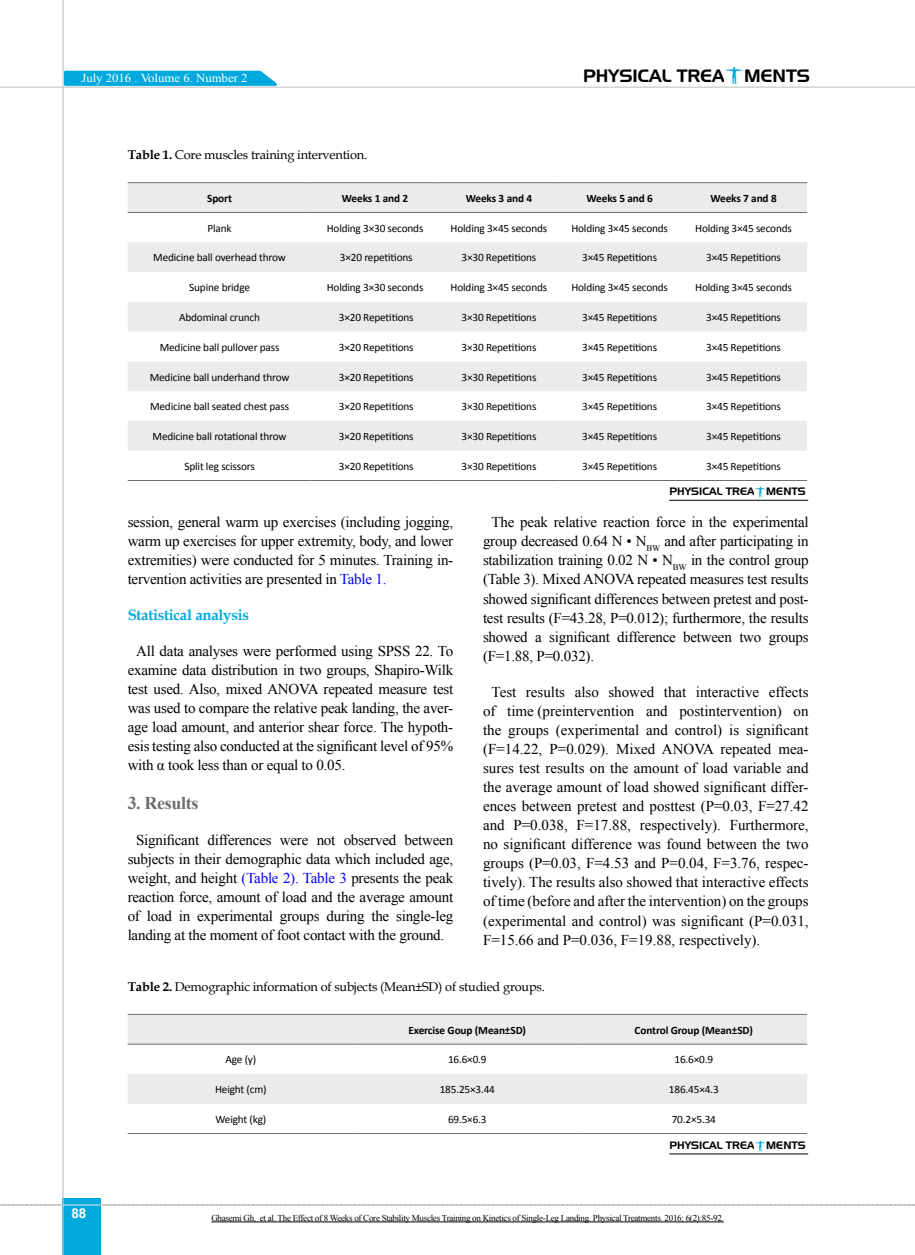
<style>
.page{position:relative;width:915px;height:1255px;background:#fff}
.page>*{position:absolute;margin:0;border:0;box-sizing:border-box;transform-origin:0 0}
.t1{font:700 18px "Times New Roman";letter-spacing:-.02em;color:#6d6e71}
.t2{font:17.4px "Aero Regular SWFTE";color:#000}
.t3{font:15px/19px "Times New Roman";letter-spacing:-.015em;color:#000;text-align:justify}
.t4{font:700 15px "Book Antiqua";letter-spacing:-.02em;color:#00a9dd}
.t5{font:700 13.5px "Arial";color:#fff}
.t6{font:12.75px "Book Antiqua";letter-spacing:-.015em;color:#000}
.t7{font:12.15px "Times New Roman";color:#fff;scale:1.05 1}
.t8{font:11.25px "Calibri";letter-spacing:-.015em;color:#000}
.t9{font:700 11.25px "Calibri";letter-spacing:-.01em;color:#000}
.t10{font:10.5px "Aero Regular SWFTE";color:#000}
.t11{font:9px "Times New Roman";letter-spacing:-.03em;color:#000}
.s1{font-weight:700}
.s2{color:#00f}
</style>
<div class="page">
<svg style="left:0;top:1204px;width:915px;height:1px"></svg>
<div style="left:63px;top:1198px;width:38px;height:56px;background:#00a9dd"></div>
<hr style="left:62px;top:0;width:2px;height:1254px;background:#c2c4c6">
<hr style="left:0;top:87px;width:914px;height:1px;background:#c2c4c6">
<hr style="left:63px;top:1204px;width:38px;height:1px;background:#ebebec">
<img style="left:725px;top:66px;width:18px;height:18px">
<svg style="left:62px;top:69px;width:222px;height:18px;background:#36bae2"></svg>
<svg style="left:128px;top:183px;width:678px;height:267px;fill:#ebebec"></svg>
<hr style="left:128px;top:182px;width:183px;height:1px;background:#6d6e71">
<hr style="left:311px;top:182px;width:127px;height:1px;background:#6d6e71">
<hr style="left:438px;top:182px;width:121px;height:1px;background:#6d6e71">
<hr style="left:559px;top:182px;width:120px;height:1px;background:#6d6e71">
<hr style="left:679px;top:182px;width:127px;height:1px;background:#6d6e71">
<hr style="left:128px;top:212px;width:183px;height:1px;background:#6d6e71">
<hr style="left:311px;top:212px;width:127px;height:1px;background:#6d6e71">
<hr style="left:438px;top:212px;width:121px;height:1px;background:#6d6e71">
<hr style="left:559px;top:212px;width:120px;height:1px;background:#6d6e71">
<hr style="left:679px;top:212px;width:127px;height:1px;background:#6d6e71">
<hr style="left:128px;top:480px;width:183px;height:1px;background:#6d6e71">
<hr style="left:311px;top:480px;width:127px;height:1px;background:#6d6e71">
<hr style="left:438px;top:480px;width:121px;height:1px;background:#6d6e71">
<hr style="left:559px;top:480px;width:120px;height:1px;background:#6d6e71">
<hr style="left:679px;top:480px;width:127px;height:1px;background:#6d6e71">
<hr style="left:669px;top:500px;width:138px;height:1px;background:#000">
<svg style="left:755px;top:486px;width:11px;height:12px"></svg>
<svg style="left:128px;top:1014px;width:678px;height:89px;fill:#ebebec"></svg>
<hr style="left:128px;top:1013px;width:226px;height:1px;background:#6d6e71">
<hr style="left:354px;top:1013px;width:226px;height:1px;background:#6d6e71">
<hr style="left:580px;top:1013px;width:226px;height:1px;background:#6d6e71">
<hr style="left:128px;top:1043px;width:226px;height:1px;background:#6d6e71">
<hr style="left:354px;top:1043px;width:226px;height:1px;background:#6d6e71">
<hr style="left:580px;top:1043px;width:226px;height:1px;background:#6d6e71">
<hr style="left:128px;top:1133px;width:226px;height:1px;background:#6d6e71">
<hr style="left:354px;top:1133px;width:226px;height:1px;background:#6d6e71">
<hr style="left:580px;top:1133px;width:226px;height:1px;background:#6d6e71">
<hr style="left:669px;top:1153px;width:138px;height:1px;background:#000">
<svg style="left:755px;top:1140px;width:11px;height:11px"></svg>
<hr style="left:211px;top:1221px;width:512px;height:1px;background:#000">
<p class="t7" style="left:81px;top:70px;width:160px">July 2016 . Volume 6. Number 2</p>
<p class="t2" style="left:583px;top:65px;width:228px">PHYSICAL TREA MENTS</p>
<p class="t6" style="left:128px;top:146px;width:241px"><span class="s1">Table 1.</span> Core muscles training intervention.</p>
<p class="t9" style="left:207px;top:191px;width:26px">Sport</p>
<p class="t9" style="left:342px;top:191px;width:68px">Weeks 1 and 2</p>
<p class="t9" style="left:465px;top:191px;width:68px">Weeks 3 and 4</p>
<p class="t9" style="left:586px;top:191px;width:68px">Weeks 5 and 6</p>
<p class="t9" style="left:710px;top:191px;width:68px">Weeks 7 and 8</p>
<p class="t8" style="left:207px;top:221px;width:26px">Plank</p>
<p class="t8" style="left:326px;top:221px;width:98px">Holding 3×30 seconds</p>
<p class="t8" style="left:450px;top:221px;width:98px">Holding 3×45 seconds</p>
<p class="t8" style="left:571px;top:221px;width:98px">Holding 3×45 seconds</p>
<p class="t8" style="left:695px;top:221px;width:98px">Holding 3×45 seconds</p>
<p class="t8" style="left:153px;top:250px;width:134px">Medicine ball overhead throw</p>
<p class="t8" style="left:340px;top:250px;width:74px">3×20 repetitions</p>
<p class="t8" style="left:461px;top:250px;width:76px">3×30 Repetitions</p>
<p class="t8" style="left:582px;top:250px;width:76px">3×45 Repetitions</p>
<p class="t8" style="left:706px;top:250px;width:76px">3×45 Repetitions</p>
<p class="t8" style="left:189px;top:280px;width:62px">Supine bridge</p>
<p class="t8" style="left:326px;top:280px;width:98px">Holding 3×30 seconds</p>
<p class="t8" style="left:450px;top:280px;width:98px">Holding 3×45 seconds</p>
<p class="t8" style="left:571px;top:280px;width:98px">Holding 3×45 seconds</p>
<p class="t8" style="left:695px;top:280px;width:98px">Holding 3×45 seconds</p>
<p class="t8" style="left:179px;top:310px;width:82px">Abdominal crunch</p>
<p class="t8" style="left:339px;top:310px;width:76px">3×20 Repetitions</p>
<p class="t8" style="left:461px;top:310px;width:76px">3×30 Repetitions</p>
<p class="t8" style="left:582px;top:310px;width:76px">3×45 Repetitions</p>
<p class="t8" style="left:706px;top:310px;width:76px">3×45 Repetitions</p>
<p class="t8" style="left:160px;top:340px;width:121px">Medicine ball pullover pass</p>
<p class="t8" style="left:339px;top:340px;width:76px">3×20 Repetitions</p>
<p class="t8" style="left:461px;top:340px;width:76px">3×30 Repetitions</p>
<p class="t8" style="left:582px;top:340px;width:76px">3×45 Repetitions</p>
<p class="t8" style="left:706px;top:340px;width:76px">3×45 Repetitions</p>
<p class="t8" style="left:150px;top:369px;width:141px">Medicine ball underhand throw</p>
<p class="t8" style="left:339px;top:369px;width:76px">3×20 Repetitions</p>
<p class="t8" style="left:461px;top:369px;width:76px">3×30 Repetitions</p>
<p class="t8" style="left:582px;top:369px;width:76px">3×45 Repetitions</p>
<p class="t8" style="left:706px;top:369px;width:76px">3×45 Repetitions</p>
<p class="t8" style="left:150px;top:399px;width:140px">Medicine ball seated chest pass</p>
<p class="t8" style="left:339px;top:399px;width:76px">3×20 Repetitions</p>
<p class="t8" style="left:461px;top:399px;width:76px">3×30 Repetitions</p>
<p class="t8" style="left:582px;top:399px;width:76px">3×45 Repetitions</p>
<p class="t8" style="left:706px;top:399px;width:76px">3×45 Repetitions</p>
<p class="t8" style="left:152px;top:429px;width:135px">Medicine ball rotational throw</p>
<p class="t8" style="left:339px;top:429px;width:76px">3×20 Repetitions</p>
<p class="t8" style="left:461px;top:429px;width:76px">3×30 Repetitions</p>
<p class="t8" style="left:582px;top:429px;width:76px">3×45 Repetitions</p>
<p class="t8" style="left:706px;top:429px;width:76px">3×45 Repetitions</p>
<p class="t8" style="left:184px;top:459px;width:72px">Split leg scissors</p>
<p class="t8" style="left:339px;top:459px;width:76px">3×20 Repetitions</p>
<p class="t8" style="left:461px;top:459px;width:76px">3×30 Repetitions</p>
<p class="t8" style="left:582px;top:459px;width:76px">3×45 Repetitions</p>
<p class="t8" style="left:706px;top:459px;width:76px">3×45 Repetitions</p>
<p class="t10" style="left:669px;top:485px;width:138px">PHYSICAL TREA MENTS</p>
<p class="t3" style="left:128px;top:512px;width:327px">session, general warm up exercises (including jogging, warm up exercises for upper extremity, body, and lower extremities) were conducted for 5 minutes. Training in&shy;tervention activities are presented in <span class="s2">Table 1.</span></p>
<p class="t4" style="left:128px;top:604px;width:123px">Statistical analysis</p>
<p class="t3" style="left:128px;top:640px;width:327px;text-indent:9px">All data analyses were performed using SPSS 22. To examine data distribution in two groups, Shapiro-Wilk test used. Also, mixed ANOVA repeated measure test was used to compare the relative peak landing, the aver&shy;age load amount, and anterior shear force. The hypoth&shy;esis testing also conducted at the significant level of 95% with α took less than or equal to 0.05.</p>
<p class="t1" style="left:128px;top:790px;width:72px">3. Results</p>
<p class="t3" style="left:128px;top:829px;width:327px;text-align:center">Significant differences were not observed between subjects in their demographic data which included age, weight, and height <span class="s2">(Table 2). Table 3</span> presents the peak reaction force, amount of load and the average amount of load in experimental groups during the single-leg landing at the moment of foot contact with the ground.</p>
<p class="t3" style="left:483px;top:512px;width:327px;text-indent:9px">The peak relative reaction force in the experimental group decreased 0.64 N • N<sub>BW</sub> and after participating in stabilization training 0.02 N • N<sub>BW</sub> in the control group (Table 3). Mixed ANOVA repeated measures test results showed significant differences between pretest and post&shy;test results (F=43.28, P=0.012); furthermore, the results showed a significant difference between two groups (F=1.88, P=0.032).</p>
<p class="t3" style="left:483px;top:682px;width:327px;text-indent:9px">Test results also showed that interactive effects of time (preintervention and postintervention) on the groups (experimental and control) is significant (F=14.22, P=0.029). Mixed ANOVA repeated mea&shy;sures test results on the amount of load variable and the average amount of load showed significant differ&shy;ences between pretest and posttest (P=0.03, F=27.42 and P=0.038, F=17.88, respectively). Furthermore, no significant difference was found between the two groups (P=0.03, F=4.53 and P=0.04, F=3.76, respec&shy;tively). The results also showed that interactive effects of time (before and after the intervention) on the groups (experimental and control) was significant (P=0.031, F=15.66 and P=0.036, F=19.88, respectively).</p>
<p class="t5" style="left:71px;top:1204px;width:17px">88</p>
<p class="t6" style="left:128px;top:977px;width:418px"><span class="s1">Table 2.</span> Demographic information of subjects (Mean±SD) of studied groups.</p>
<p class="t9" style="left:408px;top:1022px;width:119px">Exercise Goup (Mean±SD)</p>
<p class="t9" style="left:634px;top:1022px;width:120px">Control Group (Mean±SD)</p>
<p class="t8" style="left:225px;top:1052px;width:32px">Age (y)</p>
<p class="t8" style="left:448px;top:1052px;width:40px">16.6×0.9</p>
<p class="t8" style="left:674px;top:1052px;width:40px">16.6×0.9</p>
<p class="t8" style="left:215px;top:1082px;width:53px">Height (cm)</p>
<p class="t8" style="left:439px;top:1082px;width:57px">185.25×3.44</p>
<p class="t8" style="left:668px;top:1082px;width:51px">186.45×4.3</p>
<p class="t8" style="left:215px;top:1111px;width:52px">Weight (kg)</p>
<p class="t8" style="left:448px;top:1111px;width:40px">69.5×6.3</p>
<p class="t8" style="left:671px;top:1111px;width:46px">70.2×5.34</p>
<p class="t10" style="left:669px;top:1138px;width:138px">PHYSICAL TREA MENTS</p>
<p class="t11" style="left:211px;top:1211px;width:514px">Ghasemi Gh, et al. The Effect of 8 Weeks of Core Stability Muscles Training on Kinetics of Single-Leg Landing. Physical Treatments. 2016; 6(2):85-92.</p>
</div>
